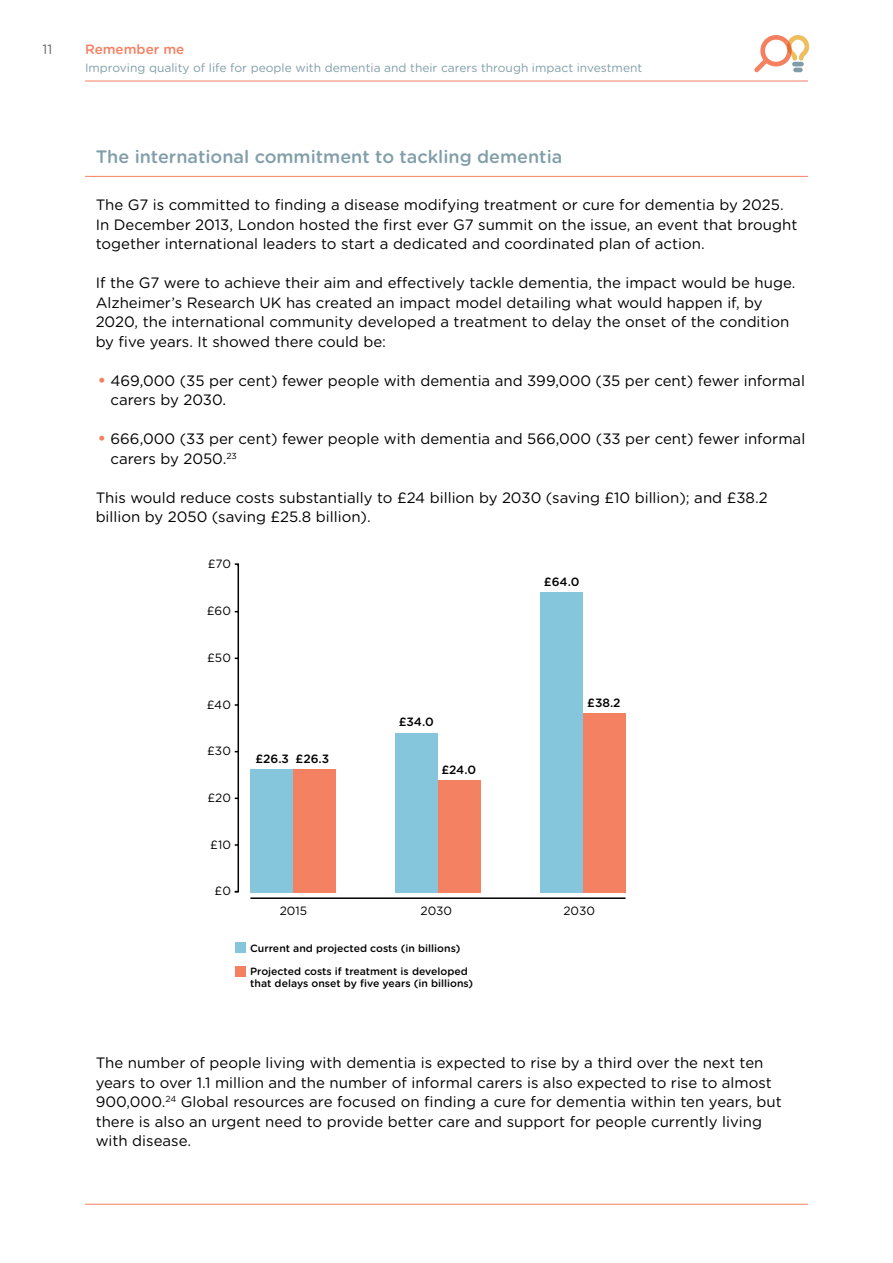
<style>
.page{position:relative;width:893px;height:1263px;background:#fff}
.page>*{position:absolute;margin:0;border:0;box-sizing:border-box;transform-origin:0 0}
.t1{font:500 18px "Gotham Rounded";color:#819ea9}
.t2{font:15px/19.5px "Gotham Rounded";color:#000}
.t3{font:15px/19.5px "Gotham HTF";color:#000}
.t4{font:500 13.5px "Gotham Rounded";color:#f48062}
.t5{font:13.5px "Gotham Rounded";color:#636466}
.t6{font:12px "Gotham Rounded";color:#819ea9}
.t7{font:12px "Gotham Rounded";color:#000}
.t8{font:500 12px "Gotham Rounded";color:#000}
.t9{font:500 10.5px/12.6px "Gotham Rounded";color:#000}
.s1{font-family:"Gotham Rounded";font-weight:700;font-size:16.5px;color:#f48062}
</style>
<div class="page">
<hr style="left:85px;top:1204px;width:723px;height:1px;background:#f48062">
<hr style="left:85px;top:81px;width:723px;height:1px;background:#f48062">
<svg style="left:754px;top:35px;width:55px;height:37px"></svg>
<hr style="left:85px;top:176px;width:723px;height:1px;background:#f48062">
<hr style="left:250px;top:897px;width:376px;height:2px;background:#000">
<svg style="left:234px;top:563px;width:6px;height:330px"></svg>
<div style="left:235px;top:943px;width:10px;height:10px;background:#86c6dd"></div>
<div style="left:235px;top:966px;width:10px;height:10px;background:#f48162"></div>
<div style="left:583px;top:713px;width:43px;height:179px;background:#f48162"></div>
<div style="left:540px;top:592px;width:43px;height:300px;background:#86c6dd"></div>
<div style="left:438px;top:780px;width:42px;height:112px;background:#f48162"></div>
<div style="left:395px;top:733px;width:43px;height:159px;background:#86c6dd"></div>
<div style="left:293px;top:769px;width:42px;height:123px;background:#f48162"></div>
<div style="left:250px;top:769px;width:43px;height:123px;background:#86c6dd"></div>
<p class="t5" style="left:43px;top:40px;width:11px">11</p>
<p class="t4" style="left:85px;top:39px;width:101px">Remember me</p>
<p class="t6" style="left:85px;top:59px;width:559px">Improving quality of life for people with dementia and their carers through impact investment</p>
<p class="t1" style="left:96px;top:144px;width:468px">The international commitment to tackling dementia</p>
<p class="t2" style="left:96px;top:194px;width:703px">The G7 is committed to finding a disease modifying treatment or cure for dementia by 2025.<br>In December 2013, London hosted the first ever G7 summit on the issue, an event that brought together international leaders to start a dedicated and coordinated plan of action.</p>
<p class="t2" style="left:96px;top:272px;width:701px">If the G7 were to achieve their aim and effectively tackle dementia, the impact would be huge.<br>Alzheimer’s Research UK has created an impact model detailing what would happen if, by 2020, the international community developed a treatment to delay the onset of the condition by five years. It showed there could be:</p>
<p class="t3" style="left:111px;top:370px;width:696px;text-indent:-13px"><span class="s1">•</span> 469,000 (35 per cent) fewer people with dementia and 399,000 (35 per cent) fewer informal carers by 2030.</p>
<p class="t3" style="left:111px;top:429px;width:696px;text-indent:-13px"><span class="s1">•</span> 666,000 (33 per cent) fewer people with dementia and 566,000 (33 per cent) fewer informal carers by 2050.<sup>23</sup></p>
<p class="t2" style="left:96px;top:487px;width:673px">This would reduce costs substantially to £24 billion by 2030 (saving £10 billion); and £38.2 billion by 2050 (saving £25.8 billion).</p>
<p class="t7" style="left:208px;top:556px;width:25px">£70</p>
<p class="t7" style="left:207px;top:603px;width:26px">£60</p>
<p class="t7" style="left:207px;top:649px;width:25px">£50</p>
<p class="t7" style="left:207px;top:696px;width:26px">£40</p>
<p class="t7" style="left:207px;top:743px;width:25px">£30</p>
<p class="t7" style="left:207px;top:789px;width:25px">£20</p>
<p class="t7" style="left:210px;top:836px;width:22px">£10</p>
<p class="t7" style="left:215px;top:883px;width:18px">£0</p>
<p class="t8" style="left:255px;top:750px;width:75px">£26.3 £26.3</p>
<p class="t8" style="left:399px;top:713px;width:37px">£34.0</p>
<p class="t8" style="left:441px;top:761px;width:36px">£24.0</p>
<p class="t8" style="left:544px;top:573px;width:37px">£64.0</p>
<p class="t8" style="left:587px;top:694px;width:35px">£38.2</p>
<p class="t7" style="left:421px;top:903px;width:33px">2030</p>
<p class="t7" style="left:563px;top:903px;width:33px">2030</p>
<p class="t9" style="left:250px;top:941px;width:212px">Current and projected costs (in billions)</p>
<p class="t9" style="left:250px;top:964px;width:224px">Projected costs if treatment is developed that delays onset by five years (in billions)</p>
<p class="t7" style="left:280px;top:903px;width:29px">2015</p>
<p class="t2" style="left:96px;top:1052px;width:688px">The number of people living with dementia is expected to rise by a third over the next ten years to over 1.1 million and the number of informal carers is also expected to rise to almost 900,000.<sup>24</sup> Global resources are focused on finding a cure for dementia within ten years, but there is also an urgent need to provide better care and support for people currently living with disease.</p>
</div>
